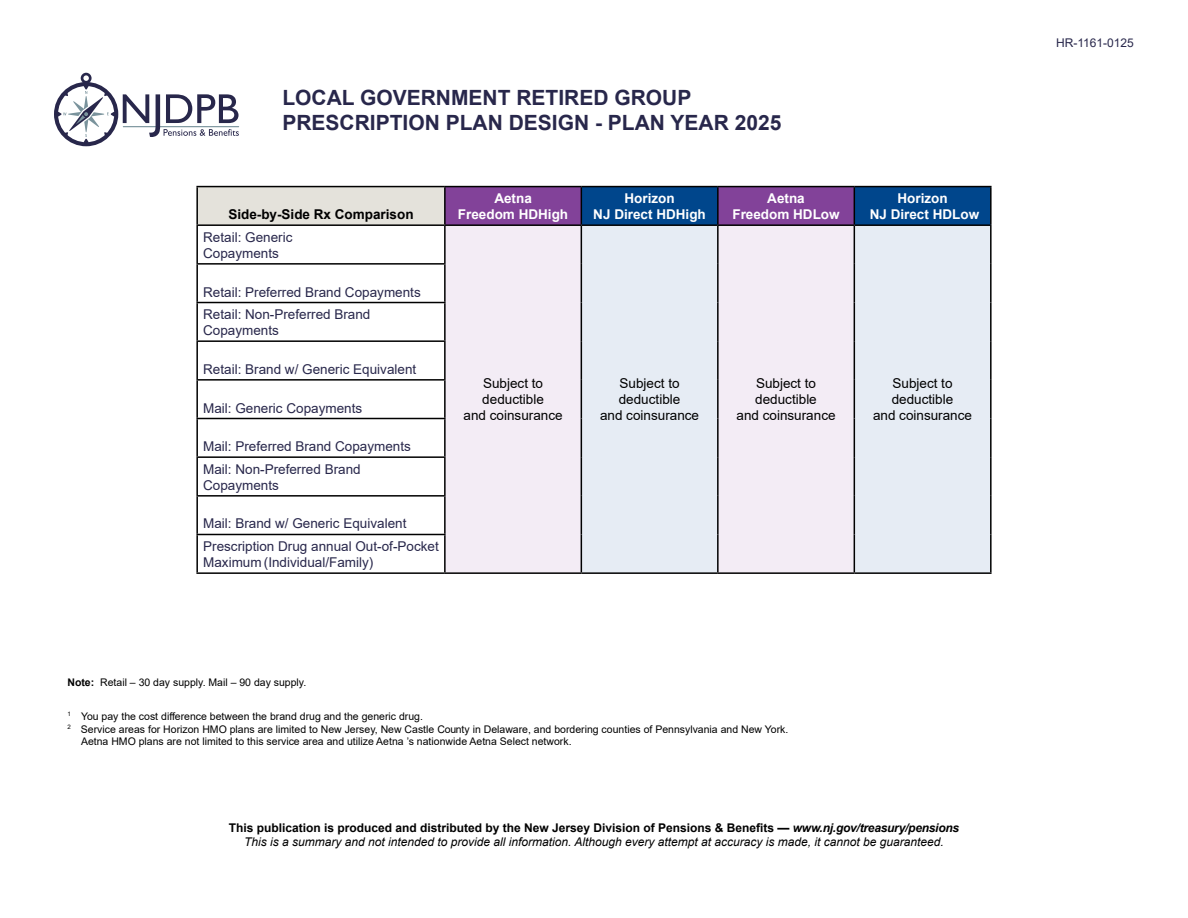
<style>
.page{position:relative;width:1188px;height:918px;background:#fff}
.page>*{position:absolute;margin:0;border:0;box-sizing:border-box;transform-origin:0 0}
.t1{font:700 21px/25.2px "Arial";color:#28274b}
.Subhead{font:13.5px/16.2px "Arial";color:#28274b}
.Info{font:13.5px "Arial";color:#000}
.t2{font:700 13.5px/16.2px "Arial";color:#fff;text-align:center}
.t3{font:700 13.5px "Arial";color:#000}
.t4{font:italic 12px "Arial";color:#000}
.t5{font:700 12px "Arial";color:#000}
.t6{font:12px "Arial";color:#28274b}
.t7{font:10.5px "Arial";color:#000}
.s1{font-weight:700}
.s2{font-style:italic}
</style>
<div class="page">
<svg style="left:54px;top:73px;width:185px;height:73px"></svg>
<div style="left:197px;top:187px;width:248px;height:38px;background:#e4e2db"></div>
<svg style="left:446px;top:187px;width:544px;height:37px;background:#404390"></svg>
<div style="left:446px;top:226px;width:135px;height:346px;background:#f3ecf5"></div>
<svg style="left:582px;top:226px;width:408px;height:346px;background:#e9ebf3"></svg>
<hr style="left:196px;top:186px;width:249px;height:1px;background:#000">
<hr style="left:196px;top:187px;width:2px;height:37px;background:#000">
<hr style="left:445px;top:186px;width:136px;height:1px;background:#000">
<hr style="left:444px;top:187px;width:2px;height:37px;background:#000">
<hr style="left:581px;top:186px;width:137px;height:1px;background:#000">
<hr style="left:581px;top:187px;width:1px;height:37px;background:#000">
<hr style="left:718px;top:186px;width:136px;height:1px;background:#000">
<hr style="left:717px;top:187px;width:2px;height:37px;background:#000">
<hr style="left:854px;top:186px;width:138px;height:1px;background:#000">
<hr style="left:854px;top:187px;width:1px;height:37px;background:#000">
<hr style="left:990px;top:187px;width:2px;height:37px;background:#000">
<hr style="left:196px;top:224px;width:249px;height:2px;background:#000">
<hr style="left:196px;top:226px;width:2px;height:37px;background:#000">
<hr style="left:445px;top:224px;width:136px;height:2px;background:#000">
<hr style="left:444px;top:226px;width:2px;height:37px;background:#000">
<hr style="left:581px;top:224px;width:137px;height:2px;background:#000">
<hr style="left:581px;top:226px;width:1px;height:38px;background:#000">
<hr style="left:718px;top:224px;width:136px;height:2px;background:#000">
<hr style="left:717px;top:226px;width:2px;height:38px;background:#000">
<hr style="left:854px;top:224px;width:138px;height:2px;background:#000">
<hr style="left:854px;top:226px;width:1px;height:38px;background:#000">
<hr style="left:990px;top:226px;width:2px;height:38px;background:#000">
<hr style="left:196px;top:263px;width:250px;height:2px;background:#000">
<hr style="left:196px;top:265px;width:2px;height:37px;background:#000">
<hr style="left:444px;top:265px;width:2px;height:37px;background:#000">
<hr style="left:581px;top:264px;width:1px;height:39px;background:#000">
<hr style="left:717px;top:264px;width:2px;height:39px;background:#000">
<hr style="left:854px;top:264px;width:1px;height:39px;background:#000">
<hr style="left:990px;top:264px;width:2px;height:39px;background:#000">
<hr style="left:196px;top:302px;width:250px;height:1px;background:#000">
<hr style="left:196px;top:303px;width:2px;height:37px;background:#000">
<hr style="left:444px;top:303px;width:2px;height:37px;background:#000">
<hr style="left:581px;top:303px;width:1px;height:38px;background:#000">
<hr style="left:717px;top:303px;width:2px;height:38px;background:#000">
<hr style="left:854px;top:303px;width:1px;height:38px;background:#000">
<hr style="left:990px;top:303px;width:2px;height:38px;background:#000">
<hr style="left:196px;top:340px;width:250px;height:2px;background:#000">
<hr style="left:196px;top:342px;width:2px;height:37px;background:#000">
<hr style="left:444px;top:342px;width:2px;height:37px;background:#000">
<hr style="left:581px;top:341px;width:1px;height:39px;background:#000">
<hr style="left:717px;top:341px;width:2px;height:39px;background:#000">
<hr style="left:854px;top:341px;width:1px;height:39px;background:#000">
<hr style="left:990px;top:341px;width:2px;height:39px;background:#000">
<hr style="left:196px;top:379px;width:250px;height:2px;background:#000">
<hr style="left:196px;top:381px;width:2px;height:37px;background:#000">
<hr style="left:444px;top:381px;width:2px;height:37px;background:#000">
<hr style="left:581px;top:380px;width:1px;height:39px;background:#000">
<hr style="left:717px;top:380px;width:2px;height:39px;background:#000">
<hr style="left:854px;top:380px;width:1px;height:39px;background:#000">
<hr style="left:990px;top:380px;width:2px;height:39px;background:#000">
<hr style="left:196px;top:418px;width:250px;height:1px;background:#000">
<hr style="left:196px;top:419px;width:2px;height:37px;background:#000">
<hr style="left:444px;top:419px;width:2px;height:37px;background:#000">
<hr style="left:581px;top:419px;width:1px;height:38px;background:#000">
<hr style="left:717px;top:419px;width:2px;height:38px;background:#000">
<hr style="left:854px;top:419px;width:1px;height:38px;background:#000">
<hr style="left:990px;top:419px;width:2px;height:38px;background:#000">
<hr style="left:196px;top:456px;width:250px;height:2px;background:#000">
<hr style="left:196px;top:458px;width:2px;height:37px;background:#000">
<hr style="left:444px;top:458px;width:2px;height:37px;background:#000">
<hr style="left:581px;top:457px;width:1px;height:39px;background:#000">
<hr style="left:717px;top:457px;width:2px;height:39px;background:#000">
<hr style="left:854px;top:457px;width:1px;height:39px;background:#000">
<hr style="left:990px;top:457px;width:2px;height:39px;background:#000">
<hr style="left:196px;top:495px;width:250px;height:2px;background:#000">
<hr style="left:196px;top:497px;width:2px;height:37px;background:#000">
<hr style="left:444px;top:497px;width:2px;height:37px;background:#000">
<hr style="left:581px;top:496px;width:1px;height:38px;background:#000">
<hr style="left:717px;top:496px;width:2px;height:38px;background:#000">
<hr style="left:854px;top:496px;width:1px;height:38px;background:#000">
<hr style="left:990px;top:496px;width:2px;height:38px;background:#000">
<hr style="left:196px;top:534px;width:250px;height:1px;background:#000">
<hr style="left:196px;top:535px;width:2px;height:37px;background:#000">
<hr style="left:444px;top:535px;width:2px;height:37px;background:#000">
<hr style="left:581px;top:534px;width:1px;height:38px;background:#000">
<hr style="left:717px;top:534px;width:2px;height:38px;background:#000">
<hr style="left:854px;top:534px;width:1px;height:38px;background:#000">
<hr style="left:990px;top:534px;width:2px;height:38px;background:#000">
<hr style="left:196px;top:572px;width:249px;height:2px;background:#000">
<hr style="left:445px;top:572px;width:136px;height:2px;background:#000">
<hr style="left:581px;top:572px;width:137px;height:2px;background:#000">
<hr style="left:718px;top:572px;width:136px;height:2px;background:#000">
<hr style="left:854px;top:572px;width:138px;height:2px;background:#000">
<h1 class="t1" style="left:282px;top:85px;width:501px">LOCAL GOVERNMENT RETIRED GROUP<br>PRESCRIPTION PLAN DESIGN - PLAN YEAR 2025</h1>
<p class="t3" style="left:228px;top:205px;width:187px">Side-by-Side Rx Comparison</p>
<p class="Subhead" style="left:203px;top:229px;width:91px">Retail: Generic</p>
<p class="Subhead" style="left:203px;top:245px;width:77px">Copayments</p>
<p class="Subhead" style="left:203px;top:284px;width:219px">Retail: Preferred Brand Copayments</p>
<p class="Subhead" style="left:203px;top:306px;width:169px">Retail: Non-Preferred Brand</p>
<p class="Subhead" style="left:203px;top:322px;width:77px">Copayments</p>
<p class="Subhead" style="left:203px;top:361px;width:215px">Retail: Brand w/ Generic Equivalent</p>
<p class="Subhead" style="left:203px;top:400px;width:161px">Mail: Generic Copayments</p>
<p class="Subhead" style="left:203px;top:438px;width:209px">Mail: Preferred Brand Copayments</p>
<p class="Subhead" style="left:203px;top:461px;width:159px">Mail: Non-Preferred Brand</p>
<p class="Subhead" style="left:203px;top:477px;width:77px">Copayments</p>
<p class="Subhead" style="left:203px;top:516px;width:205px">Mail: Brand w/ Generic Equivalent</p>
<p class="Subhead" style="left:203px;top:538px;width:237px">Prescription Drug annual Out-of-Pocket<br>Maximum (Individual/Family)</p>
<p class="t2" style="left:458px;top:190px;width:112px">Aetna<br>Freedom HDHigh</p>
<p class="t2" style="left:593px;top:190px;width:114px">Horizon<br>NJ Direct HDHigh</p>
<p class="t2" style="left:732px;top:190px;width:109px">Aetna<br>Freedom HDLow</p>
<p class="t2" style="left:870px;top:190px;width:111px">Horizon<br>NJ Direct HDLow</p>
<p class="Info" style="left:483px;top:374px;width:62px">Subject to</p>
<p class="Info" style="left:482px;top:390px;width:63px">deductible</p>
<p class="Info" style="left:464px;top:406px;width:101px">and coinsurance</p>
<p class="Info" style="left:620px;top:374px;width:62px">Subject to</p>
<p class="Info" style="left:619px;top:390px;width:63px">deductible</p>
<p class="Info" style="left:600px;top:406px;width:101px">and coinsurance</p>
<p class="Info" style="left:756px;top:374px;width:62px">Subject to</p>
<p class="Info" style="left:755px;top:390px;width:63px">deductible</p>
<p class="Info" style="left:737px;top:406px;width:101px">and coinsurance</p>
<p class="Info" style="left:893px;top:374px;width:62px">Subject to</p>
<p class="Info" style="left:892px;top:390px;width:63px">deductible</p>
<p class="Info" style="left:873px;top:406px;width:101px">and coinsurance</p>
<p class="t7" style="left:68px;top:675px;width:240px"><span class="s1">Note:</span> Retail – 30 day supply. Mail – 90 day supply.</p>
<p class="t7" style="left:68px;top:709px;width:357px"><sup>1</sup> You pay the cost difference between the brand drug and the generic drug.</p>
<p class="t7" style="left:68px;top:722px;width:722px"><sup>2</sup> Service areas for Horizon HMO plans are limited to New Jersey, New Castle County in Delaware, and bordering counties of Pennsylvania and New York.</p>
<p class="t7" style="left:81px;top:734px;width:492px">Aetna HMO plans are not limited to this service area and utilize Aetna ’s nationwide Aetna Select network.</p>
<p class="t5" style="left:229px;top:819px;width:732px">This publication is produced and distributed by the New Jersey Division of Pensions &amp; Benefits — <span class="s2">www.nj.gov/treasury/pensions</span></p>
<p class="t4" style="left:244px;top:834px;width:701px">This is a summary and not intended to provide all information. Although every attempt at accuracy is made, it cannot be guaranteed.</p>
<p class="t6" style="left:1056px;top:35px;width:79px">HR-1161-0125</p>
</div>
